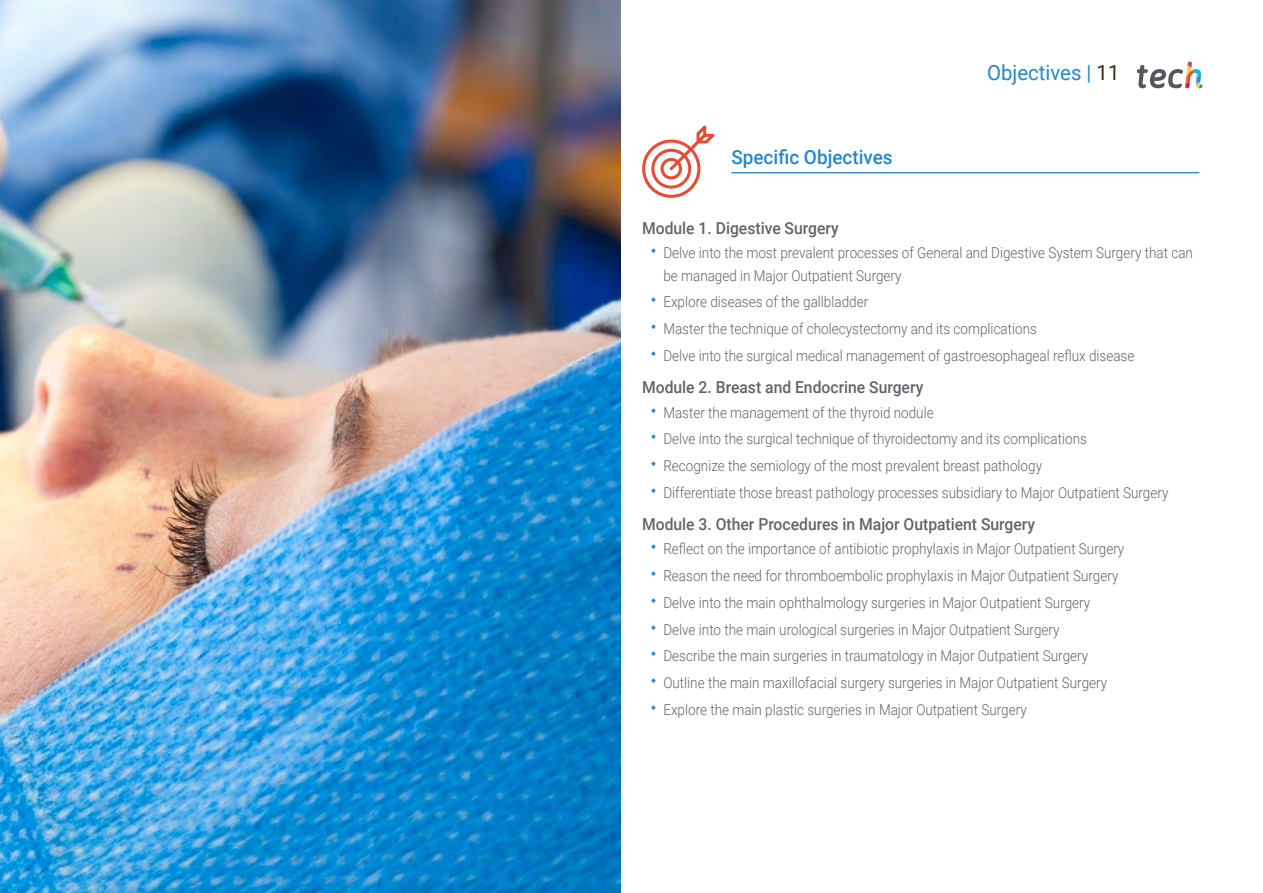
<style>
.page{position:relative;width:1263px;height:893px;background:#fff}
.page>*{position:absolute;margin:0;border:0;box-sizing:border-box;transform-origin:0 0}
.t1{font:21px "Roboto";color:#2488c9}
.t2{font:500 19.5px "Roboto";color:#2488c9}
.t3{font:500 16.5px "Roboto";color:#61646a;scale:.95 1}
.t4{font:300 15px/26.7px "Roboto";color:#61646a;scale:.9 1}
.s1{color:#312e20}
</style>
<div class="page">
<img style="left:0;top:0;width:621px;height:893px">
<svg style="left:1137px;top:62px;width:65px;height:27px"></svg>
<svg style="left:642px;top:125px;width:72px;height:73px"></svg>
<hr style="left:731px;top:172px;width:468px;height:1px;background:#2488c9">
<h2 class="t2" style="left:731px;top:144px;width:163px">Specific Objectives</h2>
<h1 class="t1" style="left:987px;top:57px;width:134px">Objectives | <span class="s1">11</span></h1>
<p class="t3" style="left:642px;top:216px;width:208px">Module 1. Digestive Surgery</p>
<p class="t4" style="left:663px;top:241px;width:590px;line-height:22.5px">Delve into the most prevalent processes of General and Digestive System Surgery that can be managed in Major Outpatient Surgery</p>
<p class="t4" style="left:663px;top:288px;width:525px">Explore diseases of the gallbladder<br>Master the technique of cholecystectomy and its complications<br>Delve into the surgical medical management of gastroesophageal reflux disease</p>
<p class="t3" style="left:642px;top:375px;width:298px">Module 2. Breast and Endocrine Surgery</p>
<p class="t4" style="left:663px;top:398px;width:563px">Master the management of the thyroid nodule<br>Delve into the surgical technique of thyroidectomy and its complications<br>Recognize the semiology of the most prevalent breast pathology<br>Differentiate those breast pathology processes subsidiary to Major Outpatient Surgery</p>
<p class="t3" style="left:642px;top:512px;width:415px">Module 3. Other Procedures in Major Outpatient Surgery</p>
<p class="t4" style="left:663px;top:535px;width:514px">Reflect on the importance of antibiotic prophylaxis in Major Outpatient Surgery Reason the need for thromboembolic prophylaxis in Major Outpatient Surgery Delve into the main ophthalmology surgeries in Major Outpatient Surgery Delve into the main urological surgeries in Major Outpatient Surgery<br>Describe the main surgeries in traumatology in Major Outpatient Surgery Outline the main maxillofacial surgery surgeries in Major Outpatient Surgery Explore the main plastic surgeries in Major Outpatient Surgery</p>
</div>
